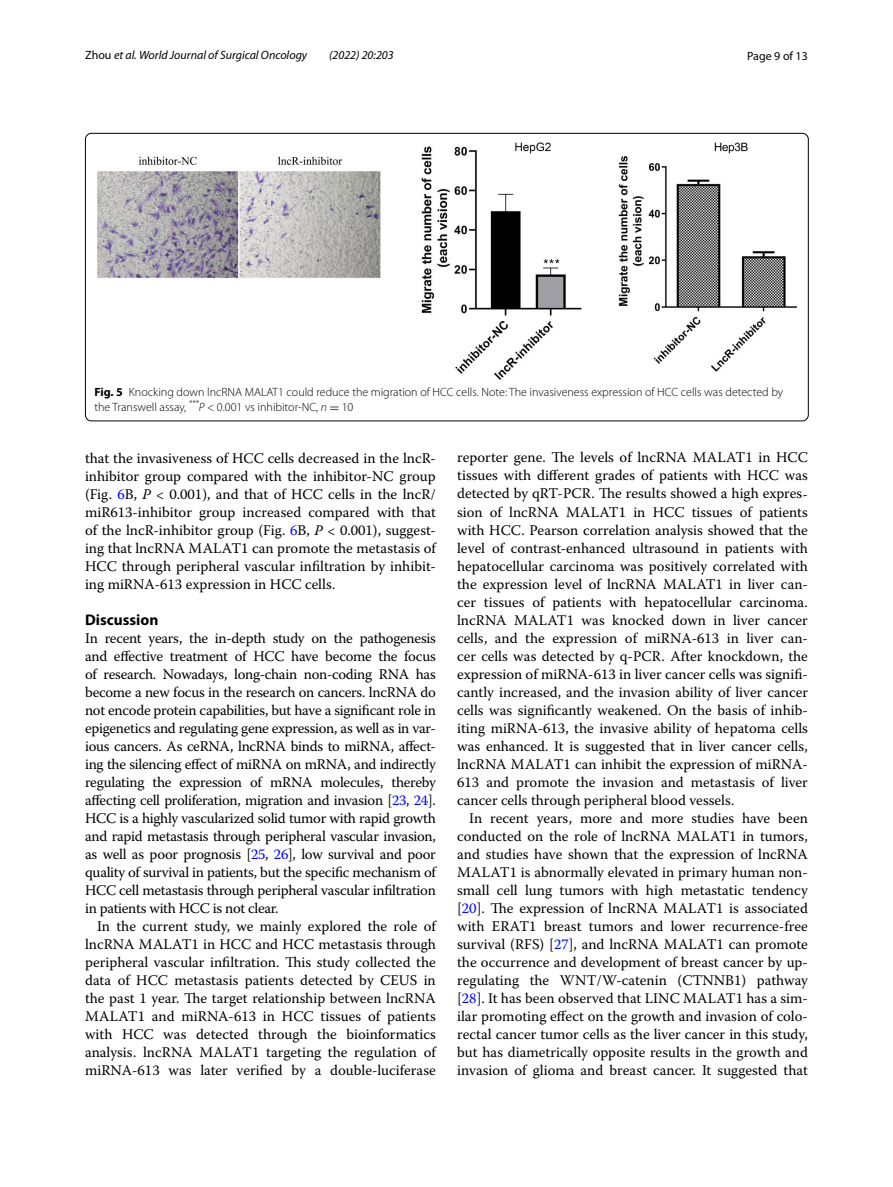
<style>
.page{position:relative;width:893px;height:1187px;background:#fff}
.page>*{position:absolute;margin:0;border:0;box-sizing:border-box;transform-origin:0 0}
.t1{font:700 15.45px "Myriad Pro";color:#000}
.t2{font:14.7px/18px "Warnock Pro";color:#000;text-align:justify}
.t3{font:300 12px/15px "Myriad Pro";color:#000}
.t4{font:italic 12px "Myriad Pro";color:#000}
.t5{font:12px "Myriad Pro";color:#000}
.s1{font-style:normal}
.s2{font-weight:700}
.s3{font-style:italic}
.s4{font-family:"MTSY";font-weight:400}
.s5{color:#00f}
</style>
<div class="page">
<img style="left:97px;top:142px;width:700px;height:238px">
<p class="t4" style="left:85px;top:48px;width:224px"><span class="s1">Zhou</span> et al. World Journal of Surgical Oncology</p>
<p class="t4" style="left:329px;top:48px;width:66px">(2022) 20:203</p>
<p class="t5" style="left:747px;top:48px;width:62px">Page 9 of 13</p>
<p class="t3" style="left:94px;top:384px;width:690px"><span class="s2">Fig. 5</span> Knocking down lncRNA MALAT1 could reduce the migration of HCC cells. Note: The invasiveness expression of HCC cells was detected by the Transwell assay, <sup>***</sup><span class="s3">P</span> &lt; 0.001 vs inhibitor-NC, <span class="s3">n</span> <span class="s4">=</span> 10</p>
<p class="t2" style="left:85px;top:448px;width:352px">that the invasiveness of HCC cells decreased in the lncR&shy;inhibitor group compared with the inhibitor-NC group (Fig. <span class="s5">6</span>B, <span class="s3">P</span> &lt; 0.001), and that of HCC cells in the lncR/ miR613-inhibitor group increased compared with that of the lncR-inhibitor group (Fig. <span class="s5">6</span>B, <span class="s3">P</span> &lt; 0.001), suggest&shy;ing that lncRNA MALAT1 can promote the metastasis of HCC through peripheral vascular infiltration by inhibit&shy;ing miRNA-613 expression in HCC cells.</p>
<p class="t1" style="left:85px;top:609px;width:75px">Discussion</p>
<p class="t2" style="left:85px;top:628px;width:352px">In recent years, the in-depth study on the pathogenesis and effective treatment of HCC have become the focus of research. Nowadays, long-chain non-coding RNA has become a new focus in the research on cancers. lncRNA do not encode protein capabilities, but have a significant role in epigenetics and regulating gene expression, as well as in var&shy;ious cancers. As ceRNA, lncRNA binds to miRNA, affect&shy;ing the silencing effect of miRNA on mRNA, and indirectly regulating the expression of mRNA molecules, thereby affecting cell proliferation, migration and invasion [<span class="s5">23</span>, <span class="s5">24</span>].<br>HCC is a highly vascularized solid tumor with rapid growth and rapid metastasis through peripheral vascular invasion, as well as poor prognosis [<span class="s5">25</span>, <span class="s5">26</span>], low survival and poor quality of survival in patients, but the specific mechanism of HCC cell metastasis through peripheral vascular infiltration in patients with HCC is not clear.</p>
<p class="t2" style="left:85px;top:916px;width:352px;text-indent:12px">In the current study, we mainly explored the role of lncRNA MALAT1 in HCC and HCC metastasis through peripheral vascular infiltration. This study collected the data of HCC metastasis patients detected by CEUS in the past 1 year. The target relationship between lncRNA MALAT1 and miRNA-613 in HCC tissues of patients with HCC was detected through the bioinformatics analysis. lncRNA MALAT1 targeting the regulation of miRNA-613 was later verified by a double-luciferase</p>
<p class="t2" style="left:457px;top:448px;width:352px">reporter gene. The levels of lncRNA MALAT1 in HCC tissues with different grades of patients with HCC was detected by qRT-PCR. The results showed a high expres&shy;sion of lncRNA MALAT1 in HCC tissues of patients with HCC. Pearson correlation analysis showed that the level of contrast-enhanced ultrasound in patients with hepatocellular carcinoma was positively correlated with the expression level of lncRNA MALAT1 in liver can&shy;cer tissues of patients with hepatocellular carcinoma. lncRNA MALAT1 was knocked down in liver cancer cells, and the expression of miRNA-613 in liver can&shy;cer cells was detected by q-PCR. After knockdown, the expression of miRNA-613 in liver cancer cells was signifi&shy;cantly increased, and the invasion ability of liver cancer cells was significantly weakened. On the basis of inhib&shy;iting miRNA-613, the invasive ability of hepatoma cells was enhanced. It is suggested that in liver cancer cells, lncRNA MALAT1 can inhibit the expression of miRNA-613 and promote the invasion and metastasis of liver cancer cells through peripheral blood vessels.</p>
<p class="t2" style="left:457px;top:808px;width:352px;text-indent:12px">In recent years, more and more studies have been conducted on the role of lncRNA MALAT1 in tumors, and studies have shown that the expression of lncRNA MALAT1 is abnormally elevated in primary human non&shy;small cell lung tumors with high metastatic tendency [<span class="s5">20</span>]. The expression of lncRNA MALAT1 is associated with ERAT1 breast tumors and lower recurrence-free survival (RFS) [<span class="s5">27</span>], and lncRNA MALAT1 can promote the occurrence and development of breast cancer by up&shy;regulating the WNT/W-catenin (CTNNB1) pathway [<span class="s5">28</span>]. It has been observed that LINC MALAT1 has a sim&shy;ilar promoting effect on the growth and invasion of colo&shy;rectal cancer tumor cells as the liver cancer in this study, but has diametrically opposite results in the growth and invasion of glioma and breast cancer. It suggested that</p>
</div>
